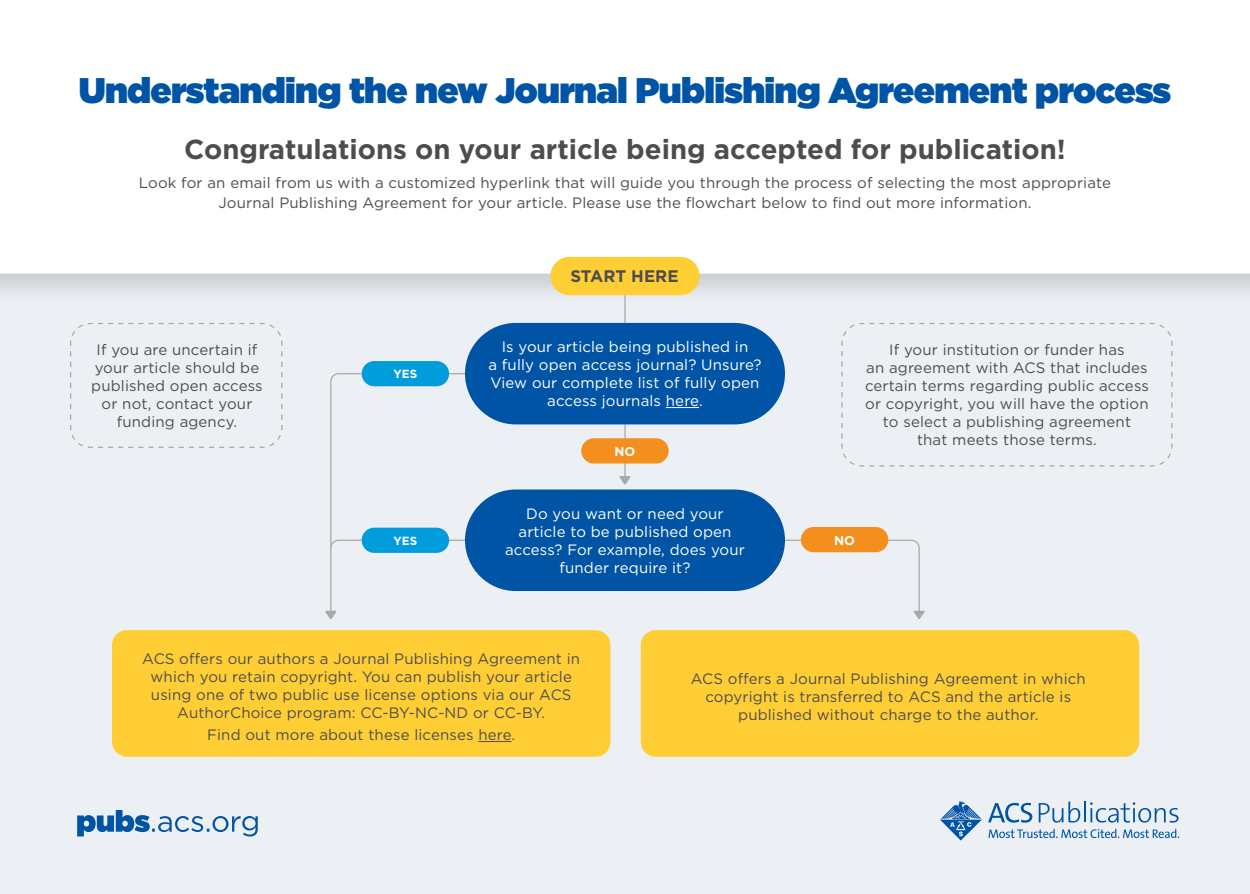
<style>
.page{position:relative;width:1250px;height:894px;background:#ecf0f4}
.page>*{position:absolute;margin:0;border:0;box-sizing:border-box;transform-origin:0 0}
.t1{font:900 35.62px "Gotham";letter-spacing:-.02em;color:#0054a6}
.t2{font:700 27.5px "Gotham";color:#4d4d4f}
.t3{font:700 16.75px "Gotham";color:#4d4d4f}
.t4{font:15px/18px "Gotham";letter-spacing:.01em;color:#4d4d4f;text-align:center}
.t5{font:15px/18px "Gotham";letter-spacing:.01em;color:#fff;text-align:center}
.t6{font:700 12.75px "Gotham";color:#fff}
.t7{font:700 11.75px "Gotham";color:#fff}
</style>
<div class="page">
<div style="left:0;top:0;width:1250px;height:305px;background:#000;opacity:.15"></div>
<div style="left:0;top:0;width:1250px;height:273px;background:#fff"></div>
<svg style="left:77px;top:810px;width:181px;height:26px"></svg>
<svg style="left:988px;top:829px;width:191px;height:9px"></svg>
<svg style="left:988px;top:803px;width:44px;height:19px"></svg>
<svg style="left:1039px;top:801px;width:41px;height:21px"></svg>
<hr style="left:1084px;top:801px;width:2px;height:21px;background:#0054a6">
<svg style="left:1090px;top:802px;width:89px;height:20px"></svg>
<svg style="left:940px;top:801px;width:42px;height:39px"></svg>
<hr style="left:437px;top:373px;width:33px;height:1px;background:#a7a9ac">
<hr style="left:437px;top:539px;width:33px;height:2px;background:#a7a9ac">
<hr style="left:780px;top:539px;width:33px;height:2px;background:#a7a9ac">
<svg style="left:619px;top:463px;width:12px;height:22px"></svg>
<svg style="left:624px;top:424px;width:2px;height:14px"></svg>
<div style="left:112px;top:630px;width:498px;height:127px;background:#ffce35;border-radius:15px"></div>
<div style="left:641px;top:630px;width:498px;height:127px;background:#ffce35;border-radius:15px"></div>
<div style="left:465px;top:323px;width:320px;height:101px;background:#0054a6;border-radius:51px"></div>
<div style="left:465px;top:489px;width:320px;height:102px;background:#0054a6;border-radius:51px"></div>
<svg style="left:841px;top:323px;width:332px;height:144px"></svg>
<svg style="left:70px;top:323px;width:213px;height:125px"></svg>
<svg style="left:887px;top:539px;width:38px;height:80px"></svg>
<hr style="left:624px;top:293px;width:2px;height:30px;background:#a7a9ac">
<hr style="left:478px;top:741px;width:34px;height:1px;background:#4d4d4f">
<div style="left:801px;top:527px;width:87px;height:25px;background:#f38f1d;border-radius:13px"></div>
<div style="left:581px;top:438px;width:88px;height:25px;background:#f38f1d;border-radius:13px"></div>
<div style="left:362px;top:361px;width:87px;height:25px;background:#009cdb;border-radius:13px"></div>
<div style="left:362px;top:528px;width:87px;height:25px;background:#009cdb;border-radius:13px"></div>
<hr style="left:666px;top:407px;width:33px;height:1px;background:#fff">
<svg style="left:325px;top:372px;width:38px;height:247px"></svg>
<div style="left:550px;top:257px;width:150px;height:38px;background:#ffce35;border-radius:19px"></div>
<h1 class="t1" style="left:79px;top:65px;width:1094px">Understanding the new Journal Publishing Agreement process</h1>
<h2 class="t2" style="left:184px;top:131px;width:883px">Congratulations on your article being accepted for publication!</h2>
<p class="t4" style="left:139px;top:172px;width:974px;line-height:19.9px">Look for an email from us with a customized hyperlink that will guide you through the process of selecting the most appropriate<br>Journal Publishing Agreement for your article. Please use the flowchart below to find out more information.</p>
<p class="t4" style="left:91px;top:340px;width:173px">If you are uncertain if your article should be published open access or not, contact your funding agency.</p>
<p class="t7" style="left:393px;top:366px;width:25px">YES</p>
<p class="t7" style="left:393px;top:533px;width:25px">YES</p>
<p class="t3" style="left:570px;top:265px;width:110px">START HERE</p>
<p class="t5" style="left:488px;top:337px;width:275px">Is your article being published in<br>a fully open access journal? Unsure?<br>View our complete list of fully open access journals here.</p>
<p class="t6" style="left:615px;top:443px;width:22px">NO</p>
<p class="t5" style="left:505px;top:504px;width:241px">Do you want or need your article to be published open access? For example, does your funder require it?</p>
<p class="t4" style="left:865px;top:340px;width:285px">If your institution or funder has<br>an agreement with ACS that includes certain terms regarding public access or copyright, you will have the option to select a publishing agreement<br>that meets those terms.</p>
<p class="t6" style="left:834px;top:532px;width:22px">NO</p>
<p class="t4" style="left:142px;top:649px;width:439px">ACS offers our authors a Journal Publishing Agreement in which you retain copyright. You can publish your article using one of two public use license options via our ACS AuthorChoice program: CC-BY-NC-ND or CC-BY.</p>
<p class="t4" style="left:207px;top:725px;width:310px">Find out more about these licenses here.</p>
<p class="t4" style="left:691px;top:669px;width:396px">ACS offers a Journal Publishing Agreement in which copyright is transferred to ACS and the article is published without charge to the author.</p>
</div>
